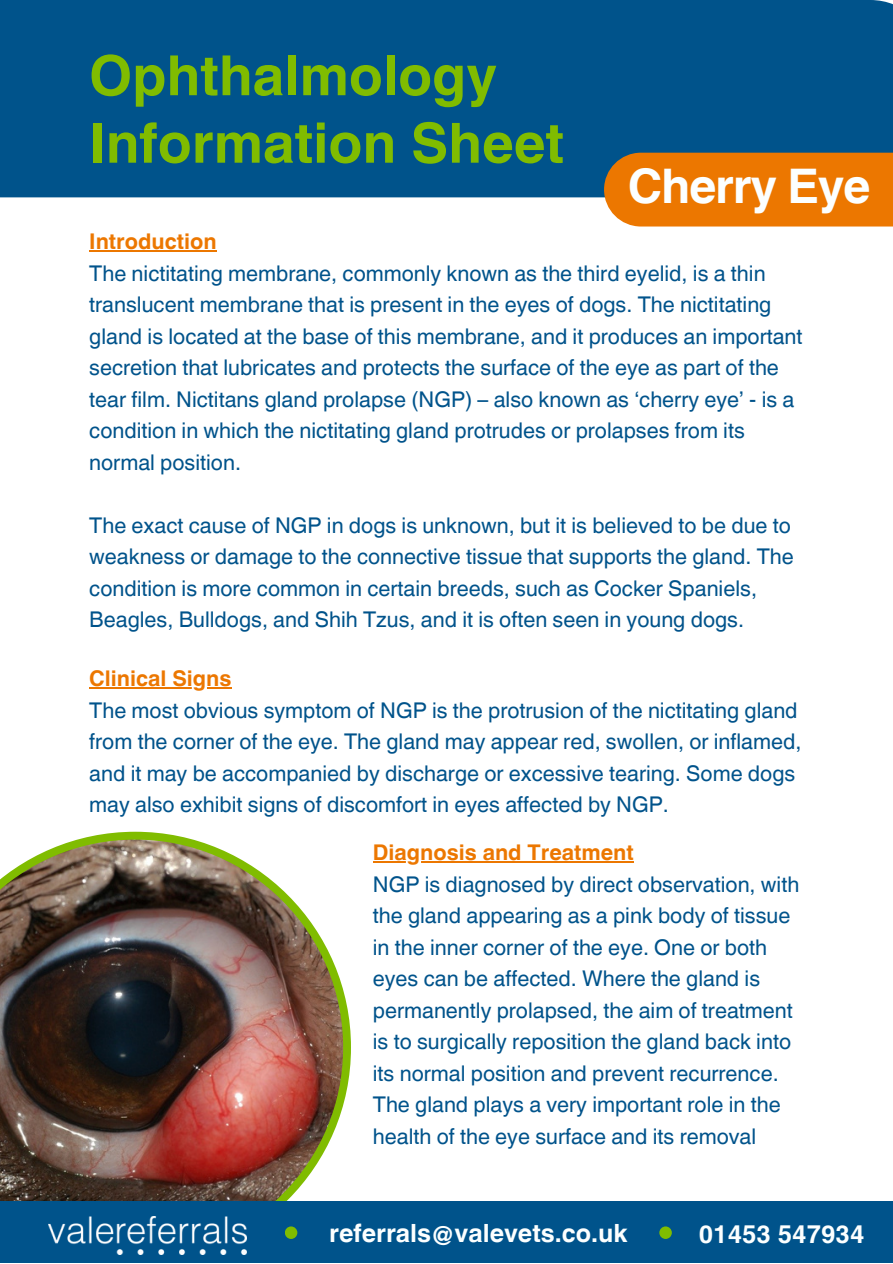
<style>
.page{position:relative;width:893px;height:1264px;background:#fff}
.page>*{position:absolute;margin:0;border:0;box-sizing:border-box;transform-origin:0 0}
.t1{font:700 55.35px/67.5px "Helvetica World";color:#80bc00}
.t2{font:700 47.7px "Helvetica World";letter-spacing:-.025em;color:#fcffff}
.t3{font:700 25.05px "Helvetica World";color:#fcffff}
.t4{font:21.6px/31.5px "Helvetica World";color:#00538b}
.t5{font:700 21.6px "Helvetica World";color:#ec7700}
</style>
<div class="page">
<div style="left:0;top:0;width:892px;height:197px;background:#00538b"></div>
<div style="left:604px;top:153px;width:288px;height:73px;background:#ec7700"></div>
<img style="left:0;top:831px;width:351px;height:369px">
<div style="left:0;top:1200px;width:892px;height:62px;background:#00538b"></div>
<div style="left:285px;top:1226px;width:12px;height:12px;background:#80bc00;border-radius:50%"></div>
<div style="left:659px;top:1226px;width:12px;height:12px;background:#80bc00;border-radius:50%"></div>
<img style="left:49px;top:1216px;width:197px;height:38px">
<hr style="left:89px;top:250px;width:127px;height:1px;background:#ec7700">
<hr style="left:89px;top:687px;width:142px;height:1px;background:#ec7700">
<hr style="left:373px;top:861px;width:260px;height:1px;background:#ec7700">
<p class="t1" style="left:89px;top:36px;width:476px">Ophthalmology<br>Information Sheet</p>
<p class="t2" style="left:627px;top:147px;width:244px">Cherry Eye</p>
<p class="t5" style="left:89px;top:224px;width:129px">Introduction</p>
<p class="t4" style="left:89px;top:257px;width:714px">The nictitating membrane, commonly known as the third eyelid, is a thin translucent membrane that is present in the eyes of dogs. The nictitating gland is located at the base of this membrane, and it produces an important secretion that lubricates and protects the surface of the eye as part of the tear film. Nictitans gland prolapse (NGP) – also known as ‘cherry eye’ - is a condition in which the nictitating gland protrudes or prolapses from its normal position.</p>
<p class="t4" style="left:89px;top:509px;width:706px">The exact cause of NGP in dogs is unknown, but it is believed to be due to weakness or damage to the connective tissue that supports the gland. The condition is more common in certain breeds, such as Cocker Spaniels, Beagles, Bulldogs, and Shih Tzus, and it is often seen in young dogs.</p>
<p class="t5" style="left:89px;top:660px;width:144px">Clinical Signs</p>
<p class="t4" style="left:89px;top:694px;width:713px">The most obvious symptom of NGP is the protrusion of the nictitating gland from the corner of the eye. The gland may appear red, swollen, or inflamed, and it may be accompanied by discharge or excessive tearing. Some dogs may also exhibit signs of discomfort in eyes affected by NGP.</p>
<p class="t5" style="left:373px;top:835px;width:262px">Diagnosis and Treatment</p>
<p class="t4" style="left:373px;top:868px;width:428px">NGP is diagnosed by direct observation, with the gland appearing as a pink body of tissue in the inner corner of the eye. One or both eyes can be affected. Where the gland is permanently prolapsed, the aim of treatment is to surgically reposition the gland back into its normal position and prevent recurrence.<br>The gland plays a very important role in the health of the eye surface and its removal</p>
<p class="t3" style="left:329px;top:1212px;width:299px">referrals@valevets.co.uk</p>
<p class="t3" style="left:698px;top:1213px;width:167px">01453 547934</p>
</div>
